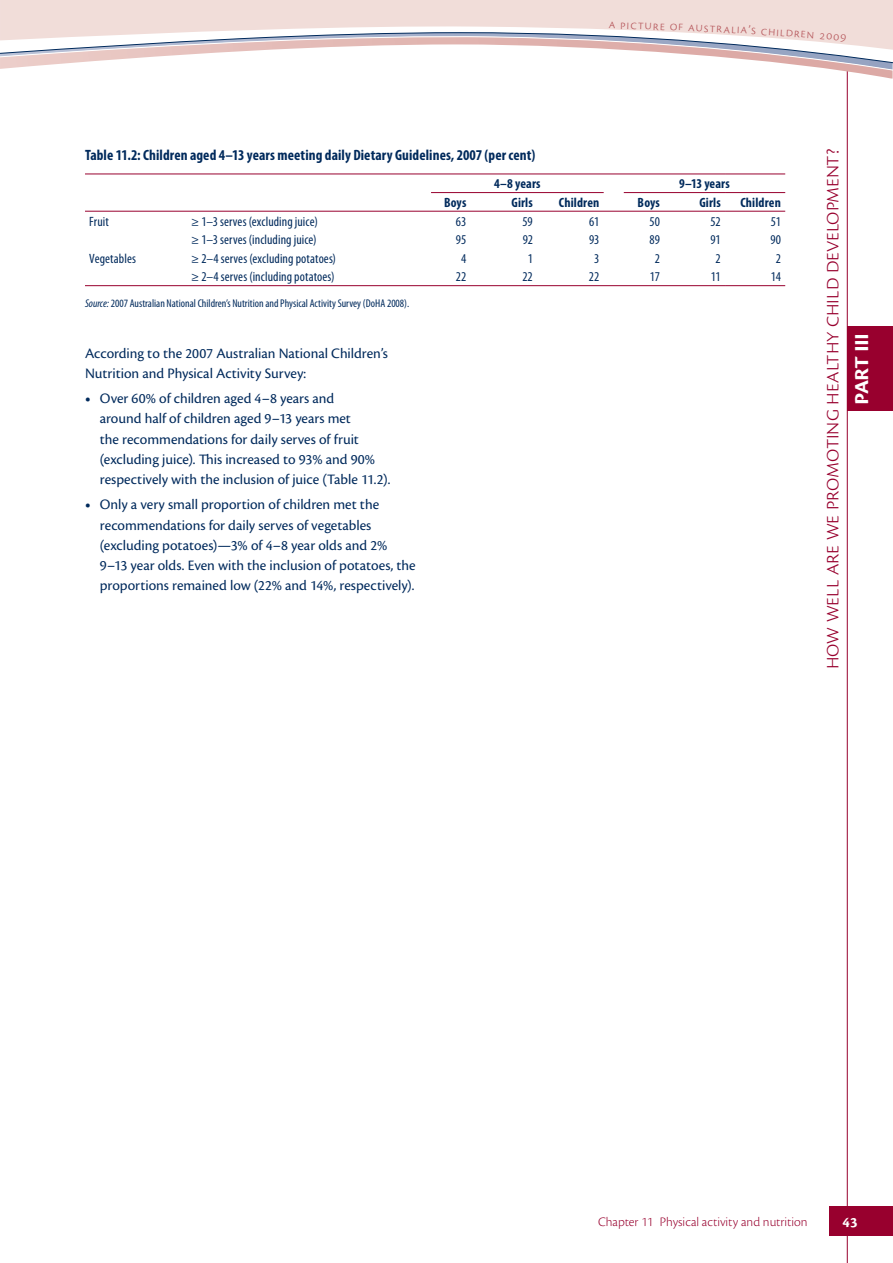
<style>
.page{position:relative;width:893px;height:1263px;background:#fff}
.page>*{position:absolute;margin:0;border:0;box-sizing:border-box;transform-origin:0 0}
.t1{font:27px "Cronos Pro Semibold Subh";letter-spacing:-.035em;color:#fff}
.t2{font:24px "Cronos Pro Lt Subh";letter-spacing:-.005em;color:#98002e}
.t3{font:15px/20.2px "Cronos Pro";color:#002a5c}
.t4{font:700 condensed 15px "Myriad Pro";letter-spacing:.005em;color:#002a5c}
.t5{font:700 15px "Cronos Pro";color:#fff}
.t6{font:condensed 13.5px "Myriad Pro";letter-spacing:.005em;color:#002a5c}
.t7{font:700 condensed 13.5px "Myriad Pro";letter-spacing:.01em;color:#002a5c}
.t8{font:300 13.5px "Cronos Pro";letter-spacing:-.005em;color:#98002e}
.t9{font:300 13.5px "Cronos Pro";color:#b45358}
.t10{font:condensed 11.25px "Myriad Pro";color:#002a5c}
.s1{font-style:italic}
</style>
<div class="page">
<hr style="left:847px;top:70px;width:1px;height:1193px;background:#98002e">
<div style="left:829px;top:1206px;width:63px;height:30px;background:#98002e"></div>
<div style="left:847px;top:326px;width:45px;height:85px;background:#98002e"></div>
<hr style="left:85px;top:174px;width:640px;height:1px;background:#98002e">
<hr style="left:725px;top:174px;width:60px;height:1px;background:#98002e">
<hr style="left:431px;top:192px;width:173px;height:1px;background:#98002e">
<hr style="left:624px;top:192px;width:101px;height:1px;background:#98002e">
<hr style="left:725px;top:192px;width:60px;height:1px;background:#98002e">
<hr style="left:85px;top:211px;width:640px;height:1px;background:#98002e">
<hr style="left:725px;top:211px;width:60px;height:1px;background:#98002e">
<hr style="left:85px;top:285px;width:640px;height:1px;background:#98002e">
<hr style="left:725px;top:285px;width:60px;height:1px;background:#98002e">
<svg style="left:0;top:0;width:892px;height:156px"></svg>
<p class="t9" style="left:609px;top:18px;width:87px;rotate:2deg">A Picture of A</p>
<p class="t9" style="left:696px;top:21px;width:73px;rotate:3deg">ustralia’s c</p>
<p class="t9" style="left:769px;top:25px;width:59px;rotate:4deg">hildren 2</p>
<p class="t4" style="left:85px;top:150px;width:452px">Table 11.2: Children aged 4–13 years meeting daily Dietary Guidelines, 2007 (per cent)</p>
<p class="t7" style="left:494px;top:179px;width:48px">4–8 years</p>
<p class="t7" style="left:679px;top:179px;width:52px">9–13 years</p>
<p class="t7" style="left:444px;top:197px;width:24px">Boys</p>
<p class="t7" style="left:511px;top:197px;width:23px">Girls</p>
<p class="t7" style="left:559px;top:197px;width:42px">Children</p>
<p class="t7" style="left:638px;top:197px;width:24px">Boys</p>
<p class="t7" style="left:699px;top:197px;width:23px">Girls</p>
<p class="t7" style="left:740px;top:197px;width:42px">Children</p>
<p class="t6" style="left:89px;top:216px;width:21px">Fruit</p>
<p class="t6" style="left:191px;top:216px;width:128px">≥ 1–3 serves (excluding juice)</p>
<p class="t6" style="left:456px;top:216px;width:12px">63</p>
<p class="t6" style="left:522px;top:216px;width:12px">59</p>
<p class="t6" style="left:589px;top:216px;width:12px">61</p>
<p class="t6" style="left:649px;top:216px;width:12px">50</p>
<p class="t6" style="left:710px;top:216px;width:12px">52</p>
<p class="t6" style="left:771px;top:216px;width:12px">51</p>
<p class="t6" style="left:191px;top:235px;width:127px">≥ 1–3 serves (including juice)</p>
<p class="t6" style="left:456px;top:235px;width:12px">95</p>
<p class="t6" style="left:523px;top:235px;width:12px">92</p>
<p class="t6" style="left:589px;top:235px;width:12px">93</p>
<p class="t6" style="left:649px;top:235px;width:12px">89</p>
<p class="t6" style="left:710px;top:235px;width:12px">91</p>
<p class="t6" style="left:770px;top:235px;width:12px">90</p>
<p class="t6" style="left:89px;top:253px;width:48px">Vegetables</p>
<p class="t6" style="left:191px;top:253px;width:146px">≥ 2–4 serves (excluding potatoes)</p>
<p class="t6" style="left:461px;top:253px;width:7px">4</p>
<p class="t6" style="left:528px;top:253px;width:7px">1</p>
<p class="t6" style="left:594px;top:253px;width:7px">3</p>
<p class="t6" style="left:655px;top:253px;width:7px">2</p>
<p class="t6" style="left:716px;top:253px;width:7px">2</p>
<p class="t6" style="left:776px;top:253px;width:7px">2</p>
<p class="t6" style="left:191px;top:272px;width:145px">≥ 2–4 serves (including potatoes)</p>
<p class="t6" style="left:456px;top:272px;width:12px">22</p>
<p class="t6" style="left:522px;top:272px;width:12px">22</p>
<p class="t6" style="left:589px;top:272px;width:12px">22</p>
<p class="t6" style="left:650px;top:272px;width:11px">17</p>
<p class="t6" style="left:711px;top:272px;width:11px">11</p>
<p class="t6" style="left:771px;top:272px;width:12px">14</p>
<p class="t10" style="left:85px;top:299px;width:326px"><span class="s1">Source:</span> 2007 Australian National Children’s Nutrition and Physical Activity Survey (DoHA 2008).</p>
<p class="t3" style="left:85px;top:344px;width:304px">According to the 2007 Australian National Children’s<br>Nutrition and Physical Activity Survey:</p>
<p class="t3" style="left:100px;top:390px;width:292px">Over 60% of children aged 4–8 years and<br>around half of children aged 9–13 years met<br>the recommendations for daily serves of fruit (excluding juice). This increased to 93% and 90% respectively with the inclusion of juice (Table 11.2).</p>
<p class="t3" style="left:100px;top:496px;width:317px">Only a very small proportion of children met the recommendations for daily serves of vegetables (excluding potatoes)—3% of 4–8 year olds and 2% 9–13 year olds. Even with the inclusion of potatoes, the proportions remained low (22% and 14%, respectively).</p>
<h2 class="t2" style="left:816px;top:669px;width:522px;rotate:-90deg">How well are we promoting healthy child development?</h2>
<h1 class="t1" style="left:843px;top:405px;width:73px;rotate:-90deg">Part III</h1>
<p class="t8" style="left:598px;top:1216px;width:211px">Chapter 11 Physical activity and nutrition</p>
<p class="t5" style="left:842px;top:1216px;width:16px">43</p>
</div>
